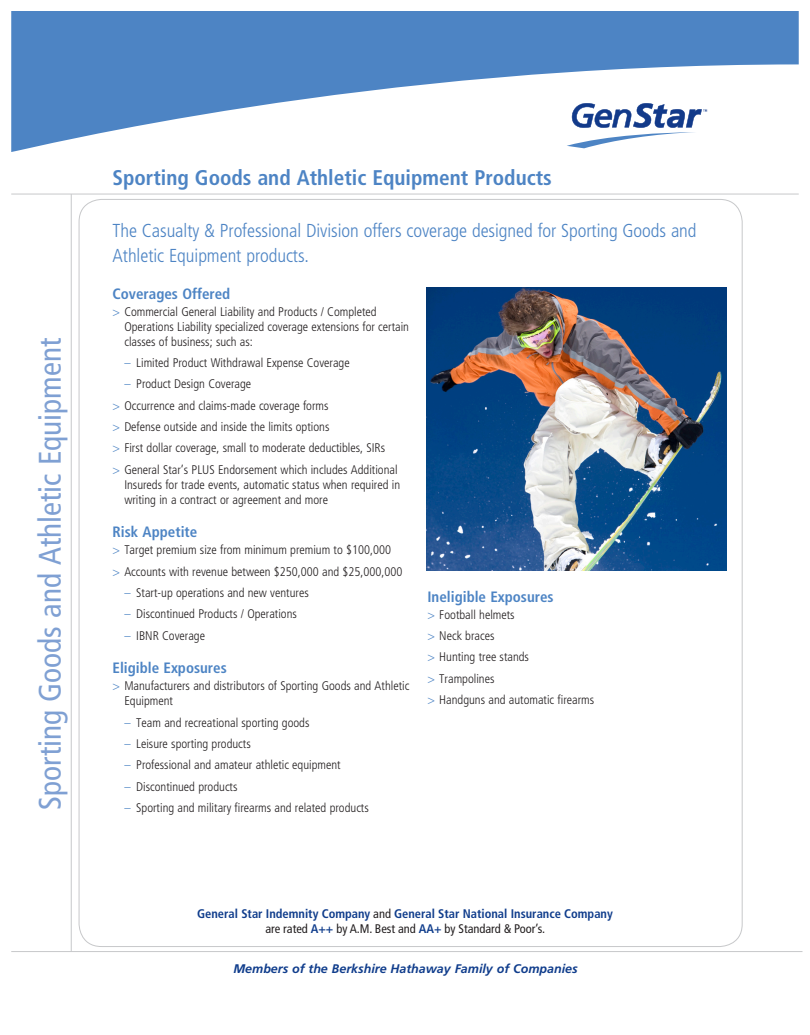
<style>
.page{position:relative;width:810px;height:1035px;background:#fff}
.page>*{position:absolute;margin:0;border:0;box-sizing:border-box;transform-origin:0 0}
.t1{font:condensed 31.25px "Frutiger LT Std";color:#7fa0d3}
.t2{font:700 condensed 21.25px "Frutiger LT Std";color:#4d84c4}
.Intro_Text{font:300 condensed 18.75px/25px "Frutiger LT Std";letter-spacing:-.005em;color:#4d84c4}
.Subhead{font:700 condensed 15px "Frutiger LT Std";color:#4d84c4}
.Bulleted_Text{font:300 condensed 12.5px/15px "Frutiger LT Std";color:#231f20}
.Bulletd_Text_2{font:300 condensed 12.5px "Frutiger LT Std";color:#231f20}
.t3{font:700 condensed 12.5px/15px "Frutiger LT Std";color:#103d8c;text-align:center}
.t4{font:italic 700 12.5px "Frutiger LT Std";color:#103d8c}
.s1{color:#4d84c4}
.s2{font-weight:400;color:#231f20}
</style>
<div class="page">
<hr style="left:11px;top:194px;width:788px;height:1px;background:#c7c8ca">
<hr style="left:11px;top:951px;width:791px;height:1px;background:#c7c8ca">
<svg style="left:11px;top:11px;width:788px;height:141px;fill:#4d84c4"></svg>
<hr style="left:71px;top:194px;width:1px;height:758px;background:#c7c8ca">
<img style="left:427px;top:287px;width:300px;height:283px">
<h1 class="t1" style="left:32px;top:810px;width:473px;rotate:-90deg">Sporting Goods and Athletic Equipment</h1>
<h2 class="t2" style="left:112px;top:165px;width:441px">Sporting Goods and Athletic Equipment Products</h2>
<p class="Intro_Text" style="left:112px;top:218px;width:586px">The Casualty &amp; Professional Division offers coverage designed for Sporting Goods and<br>Athletic Equipment products.</p>
<p class="Subhead" style="left:112px;top:285px;width:119px">Coverages Offered</p>
<p class="Bulleted_Text" style="left:124px;top:304px;width:286px;text-indent:-12px"><span class="s1">&gt;</span> Commercial General Liability and Products / Completed<br>Operations Liability specialized coverage extensions for certain classes of business; such as:</p>
<p class="Bulletd_Text_2" style="left:124px;top:356px;width:227px"><span class="s1">–</span> Limited Product Withdrawal Expense Coverage</p>
<p class="Bulletd_Text_2" style="left:124px;top:377px;width:128px"><span class="s1">–</span> Product Design Coverage</p>
<p class="Bulleted_Text" style="left:112px;top:398px;width:218px"><span class="s1">&gt;</span> Occurrence and claims-made coverage forms</p>
<p class="Bulleted_Text" style="left:112px;top:419px;width:218px"><span class="s1">&gt;</span> Defense outside and inside the limits options</p>
<p class="Bulleted_Text" style="left:112px;top:441px;width:274px"><span class="s1">&gt;</span> First dollar coverage, small to moderate deductibles, SIRs</p>
<p class="Bulleted_Text" style="left:124px;top:462px;width:277px;text-indent:-12px"><span class="s1">&gt;</span> General Star’s PLUS Endorsement which includes Additional<br>Insureds for trade events, automatic status when required in writing in a contract or agreement and more</p>
<p class="Subhead" style="left:112px;top:523px;width:86px">Risk Appetite</p>
<p class="Bulleted_Text" style="left:112px;top:543px;width:280px"><span class="s1">&gt;</span> Target premium size from minimum premium to $100,000</p>
<p class="Bulleted_Text" style="left:112px;top:564px;width:292px"><span class="s1">&gt;</span> Accounts with revenue between $250,000 and $25,000,000</p>
<p class="Bulletd_Text_2" style="left:124px;top:586px;width:186px"><span class="s1">–</span> Start-up operations and new ventures</p>
<p class="Bulletd_Text_2" style="left:124px;top:607px;width:174px"><span class="s1">–</span> Discontinued Products / Operations</p>
<p class="Bulletd_Text_2" style="left:124px;top:628px;width:82px"><span class="s1">–</span> IBNR Coverage</p>
<p class="Subhead" style="left:112px;top:659px;width:116px">Eligible Exposures</p>
<p class="Bulleted_Text" style="left:124px;top:679px;width:286px;text-indent:-12px"><span class="s1">&gt;</span> Manufacturers and distributors of Sporting Goods and Athletic<br>Equipment</p>
<p class="Bulletd_Text_2" style="left:124px;top:715px;width:187px"><span class="s1">–</span> Team and recreational sporting goods</p>
<p class="Bulletd_Text_2" style="left:124px;top:737px;width:128px"><span class="s1">–</span> Leisure sporting products</p>
<p class="Bulletd_Text_2" style="left:124px;top:758px;width:218px"><span class="s1">–</span> Professional and amateur athletic equipment</p>
<p class="Bulletd_Text_2" style="left:124px;top:779px;width:115px"><span class="s1">–</span> Discontinued products</p>
<p class="Bulletd_Text_2" style="left:124px;top:801px;width:246px"><span class="s1">–</span> Sporting and military firearms and related products</p>
<p class="Subhead" style="left:427px;top:587px;width:128px">Ineligible Exposures</p>
<p class="Bulleted_Text" style="left:427px;top:607px;width:89px"><span class="s1">&gt;</span> Football helmets</p>
<p class="Bulleted_Text" style="left:427px;top:628px;width:68px"><span class="s1">&gt;</span> Neck braces</p>
<p class="Bulleted_Text" style="left:427px;top:650px;width:103px"><span class="s1">&gt;</span> Hunting tree stands</p>
<p class="Bulleted_Text" style="left:427px;top:671px;width:68px"><span class="s1">&gt;</span> Trampolines</p>
<p class="Bulleted_Text" style="left:427px;top:692px;width:168px"><span class="s1">&gt;</span> Handguns and automatic firearms</p>
<p class="t3" style="left:197px;top:906px;width:417px">General Star Indemnity Company <span class="s2">and</span> General Star National Insurance Company <span class="s2">are rated</span> A++ <span class="s2">by A.M. Best and</span> AA+ <span class="s2">by Standard &amp; Poor’s.</span></p>
<p class="t4" style="left:233px;top:961px;width:346px">Members of the Berkshire Hathaway Family of Companies</p>
</div>
